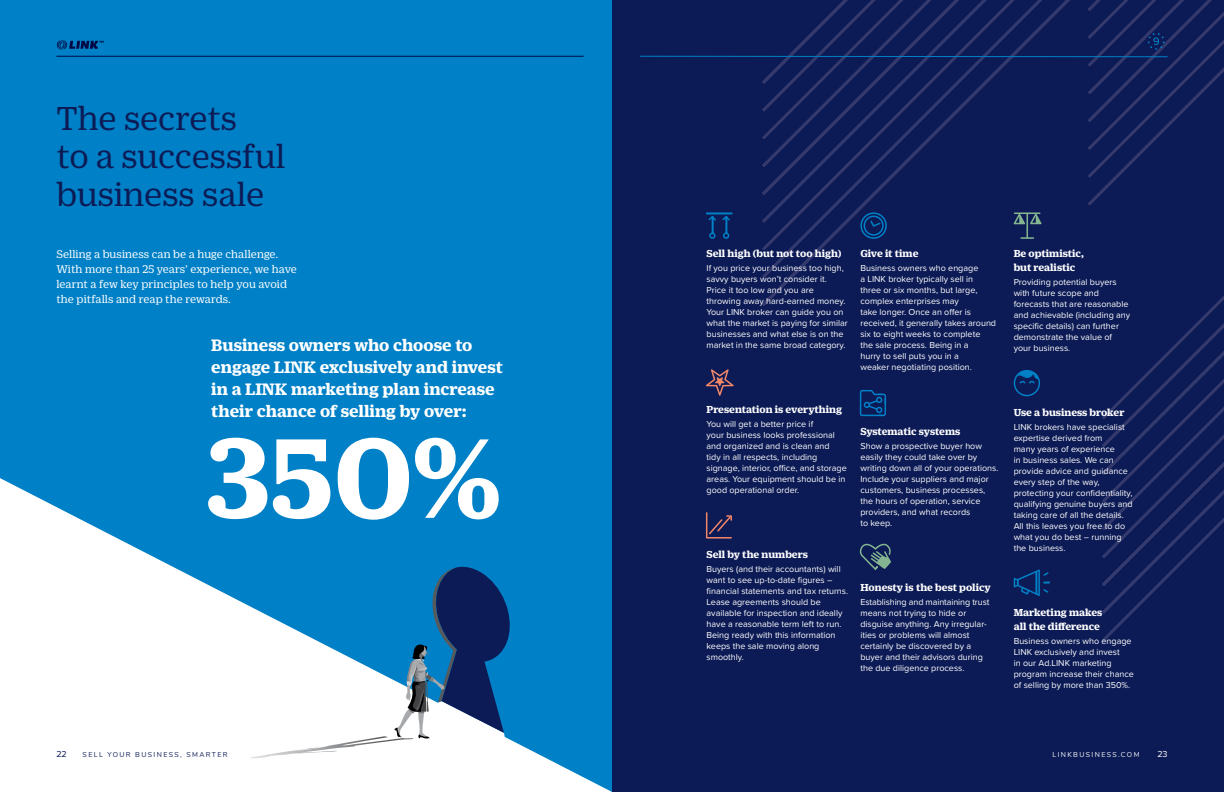
<style>
.page{position:relative;width:1224px;height:792px;background:#fff}
.page>*{position:absolute;margin:0;border:0;box-sizing:border-box;transform-origin:0 0}
.t1{font:700 122.8px "Duplicate Ionic";color:#fff}
.t2{font:36px/38px "Duplicate Ionic";letter-spacing:-.005em;color:#0c1b55}
.t3{font:700 18px/22px "Duplicate Ionic";letter-spacing:-.005em;color:#fff}
.t4{font:12px/15px "Duplicate Ionic";letter-spacing:.005em;color:#fff}
.t5{font:700 11px/14px "Duplicate Ionic";color:#fff}
.t6{font:9px/11px "Proxima Soft";color:#fff}
.t7{font:9px "Proxima Soft";color:#0c1b55}
.t8{font:7px "Nunito";letter-spacing:.2em;color:#0c1b55}
.t9{font:7px "Nunito";letter-spacing:.2em;color:#fff}
</style>
<div class="page">
<div style="left:612px;top:0;width:612px;height:792px;background:#0c1b55"></div>
<svg style="left:1102px;top:309px;width:122px;height:332px"></svg>
<svg style="left:762px;top:0;width:462px;height:309px"></svg>
<div style="left:0;top:0;width:612px;height:792px;background:#0080c6"></div>
<svg style="left:0;top:478px;width:612px;height:314px;fill:#fff"></svg>
<img style="left:249px;top:738px;width:165px;height:20px">
<svg style="left:394px;top:565px;width:120px;height:175px"></svg>
<svg style="left:860px;top:390px;width:26px;height:26px"></svg>
<svg style="left:860px;top:543px;width:31px;height:27px"></svg>
<svg style="left:722px;top:216px;width:8px;height:23px"></svg>
<svg style="left:709px;top:216px;width:7px;height:23px"></svg>
<hr style="left:706px;top:212px;width:27px;height:2px;background:#0080c6">
<svg style="left:1014px;top:213px;width:28px;height:26px"></svg>
<svg style="left:860px;top:212px;width:27px;height:27px"></svg>
<svg style="left:706px;top:512px;width:26px;height:27px"></svg>
<svg style="left:706px;top:369px;width:28px;height:27px"></svg>
<hr style="left:56px;top:56px;width:528px;height:1px;background:#000943">
<svg style="left:56px;top:40px;width:48px;height:10px"></svg>
<svg style="left:640px;top:33px;width:529px;height:25px"></svg>
<svg style="left:1014px;top:370px;width:26px;height:26px"></svg>
<svg style="left:1014px;top:569px;width:36px;height:27px"></svg>
<h2 class="t2" style="left:56px;top:96px;width:230px">The secrets<br>to a successful business sale</h2>
<h3 class="t4" style="left:56px;top:246px;width:242px">Selling a business can be a huge challenge.<br>With more than 25 years’ experience, we have learnt a few key principles to help you avoid the pitfalls and reap the rewards.</h3>
<h3 class="t3" style="left:211px;top:333px;width:293px">Business owners who choose to engage LINK exclusively and invest in a LINK marketing plan increase their chance of selling by over:</h3>
<h1 class="t1" style="left:207px;top:389px;width:295px">350%</h1>
<p class="t7" style="left:56px;top:748px;width:12px">22</p>
<p class="t8" style="left:83px;top:750px;width:147px">SELL YOUR BUSINESS, SMARTER</p>
<p class="t5" style="left:707px;top:245px;width:137px">Sell high (but not too high)</p>
<p class="t6" style="left:707px;top:262px;width:143px">If you price your business too high, savvy buyers won’t consider it.<br>Price it too low and you are throwing away hard-earned money.<br>Your LINK broker can guide you on what the market is paying for similar businesses and what else is on the market in the same broad category.</p>
<p class="t5" style="left:860px;top:245px;width:60px">Give it time</p>
<p class="t6" style="left:860px;top:262px;width:137px">Business owners who engage<br>a LINK broker typically sell in three or six months, but large, complex enterprises may<br>take longer. Once an offer is received, it generally takes around six to eight weeks to complete<br>the sale process. Being in a<br>hurry to sell puts you in a<br>weaker negotiating position.</p>
<p class="t5" style="left:707px;top:401px;width:137px">Presentation is everything</p>
<p class="t6" style="left:707px;top:418px;width:142px">You will get a better price if<br>your business looks professional and organized and is clean and<br>tidy in all respects, including signage, interior, office, and storage areas. Your equipment should be in good operational order.</p>
<p class="t5" style="left:707px;top:546px;width:103px">Sell by the numbers</p>
<p class="t6" style="left:707px;top:563px;width:143px">Buyers (and their accountants) will want to see up-to-date figures – financial statements and tax returns.<br>Lease agreements should be available for inspection and ideally have a reasonable term left to run.<br>Being ready with this information keeps the sale moving along smoothly.</p>
<p class="t5" style="left:860px;top:423px;width:101px">Systematic systems</p>
<p class="t6" style="left:860px;top:440px;width:139px">Show a prospective buyer how easily they could take over by writing down all of your operations.<br>Include your suppliers and major customers, business processes, the hours of operation, service providers, and what records<br>to keep.</p>
<p class="t5" style="left:860px;top:579px;width:132px">Honesty is the best policy</p>
<p class="t6" style="left:860px;top:596px;width:131px">Establishing and maintaining trust means not trying to hide or disguise anything. Any irregular&shy;ities or problems will almost certainly be discovered by a buyer and their advisors during the due diligence process.</p>
<p class="t5" style="left:1014px;top:245px;width:72px">Be optimistic, but realistic</p>
<p class="t6" style="left:1014px;top:276px;width:118px">Providing potential buyers with future scope and forecasts that are reasonable and achievable (including any specific details) can further demonstrate the value of your business.</p>
<p class="t5" style="left:1014px;top:404px;width:112px">Use a business broker</p>
<p class="t6" style="left:1014px;top:421px;width:120px">LINK brokers have specialist expertise derived from<br>many years of experience<br>in business sales. We can provide advice and guidance every step of the way, protecting your confidentiality, qualifying genuine buyers and taking care of all the details.<br>All this leaves you free to do what you do best – running the business.</p>
<p class="t5" style="left:1014px;top:604px;width:90px">Marketing makes all the difference</p>
<p class="t6" style="left:1014px;top:635px;width:122px">Business owners who engage<br>LINK exclusively and invest<br>in our Ad.LINK marketing program increase their chance of selling by more than 350%.</p>
<p class="t9" style="left:1053px;top:750px;width:89px">LINKBUSINESS.COM</p>
<p class="t6" style="left:1157px;top:748px;width:12px">23</p>
</div>
